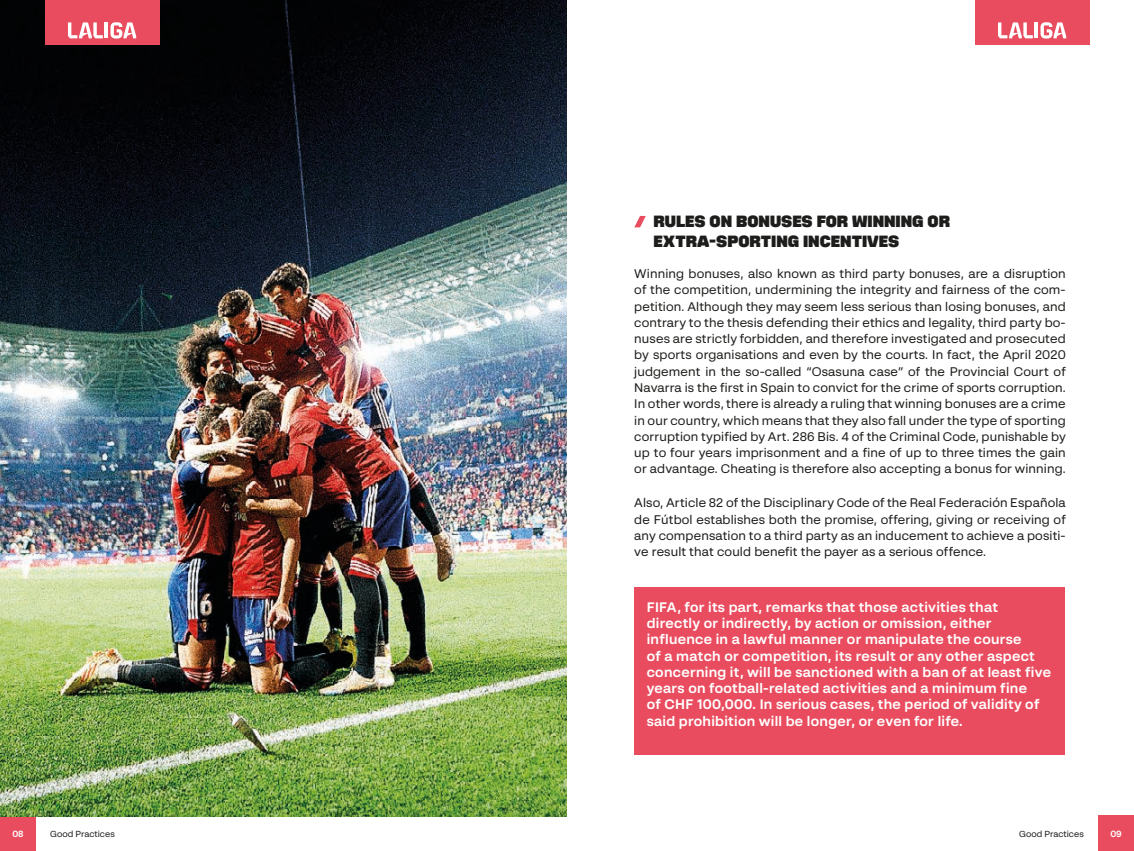
<style>
.page{position:relative;width:1134px;height:851px;background:#fff}
.page>*{position:absolute;margin:0;border:0;box-sizing:border-box;transform-origin:0 0}
.t1{font:700 expanded 16.25px/19.5px "LALIGA Headline";color:#1d1d1b}
.t2{font:700 13.75px/16.2px "LALIGA Text";letter-spacing:.02em;color:#fff}
.t3{font:12.5px/16.2px "LALIGA Text";letter-spacing:.01em;color:#1d1d1b;text-align:justify}
.t4{font:700 9px "LALIGA Text";color:#fff}
.t5{font:8.75px "LALIGA Text";color:#1d1d1b}
</style>
<div class="page">
<div style="left:975px;top:0;width:114px;height:45px;background:#e94c5e"></div>
<svg style="left:998px;top:22px;width:35px;height:16px"></svg>
<hr style="left:1035px;top:22px;width:3px;height:16px;background:#fff">
<svg style="left:1040px;top:22px;width:26px;height:17px"></svg>
<div style="left:0;top:814px;width:36px;height:36px;background:#e94c5e"></div>
<div style="left:1098px;top:814px;width:36px;height:36px;background:#e94c5e"></div>
<img style="left:0;top:0;width:567px;height:816px">
<svg style="left:634px;top:216px;width:12px;height:11px"></svg>
<div style="left:634px;top:587px;width:431px;height:167px;background:#e94c5e"></div>
<div style="left:45px;top:0;width:114px;height:45px;background:#e94c5e"></div>
<svg style="left:68px;top:22px;width:35px;height:16px"></svg>
<hr style="left:105px;top:22px;width:3px;height:16px;background:#fff">
<svg style="left:110px;top:22px;width:26px;height:17px"></svg>
<h1 class="t1" style="left:653px;top:211px;width:298px">RULES ON BONUSES FOR WINNING OR<br>EXTRA-SPORTING INCENTIVES</h1>
<p class="t3" style="left:634px;top:265px;width:433px">Winning bonuses, also known as third party bonuses, are a disruption of the competition, undermining the integrity and fairness of the com&shy;petition. Although they may seem less serious than losing bonuses, and contrary to the thesis defending their ethics and legality, third party bo&shy;nuses are strictly forbidden, and therefore investigated and prosecuted by sports organisations and even by the courts. In fact, the April 2020 judgement in the so-called “Osasuna case” of the Provincial Court of Navarra is the first in Spain to convict for the crime of sports corruption.<br>In other words, there is already a ruling that winning bonuses are a crime in our country, which means that they also fall under the type of sporting corruption typified by Art. 286 Bis. 4 of the Criminal Code, punishable by up to four years imprisonment and a fine of up to three times the gain or advantage. Cheating is therefore also accepting a bonus for winning.</p>
<p class="t3" style="left:634px;top:494px;width:433px">Also, Article 82 of the Disciplinary Code of the Real Federación Española de Fútbol establishes both the promise, offering, giving or receiving of any compensation to a third party as an inducement to achieve a positi&shy;ve result that could benefit the payer as a serious offence.</p>
<p class="t2" style="left:647px;top:598px;width:406px">FIFA, for its part, remarks that those activities that directly or indirectly, by action or omission, either influence in a lawful manner or manipulate the course<br>of a match or competition, its result or any other aspect concerning it, will be sanctioned with a ban of at least five years on football-related activities and a minimum fine<br>of CHF 100,000. In serious cases, the period of validity of said prohibition will be longer, or even for life.</p>
<p class="t4" style="left:12px;top:828px;width:13px">08</p>
<p class="t5" style="left:50px;top:828px;width:66px">Good Practices</p>
<p class="t5" style="left:1019px;top:828px;width:66px">Good Practices</p>
<p class="t4" style="left:1110px;top:828px;width:13px">09</p>
</div>
